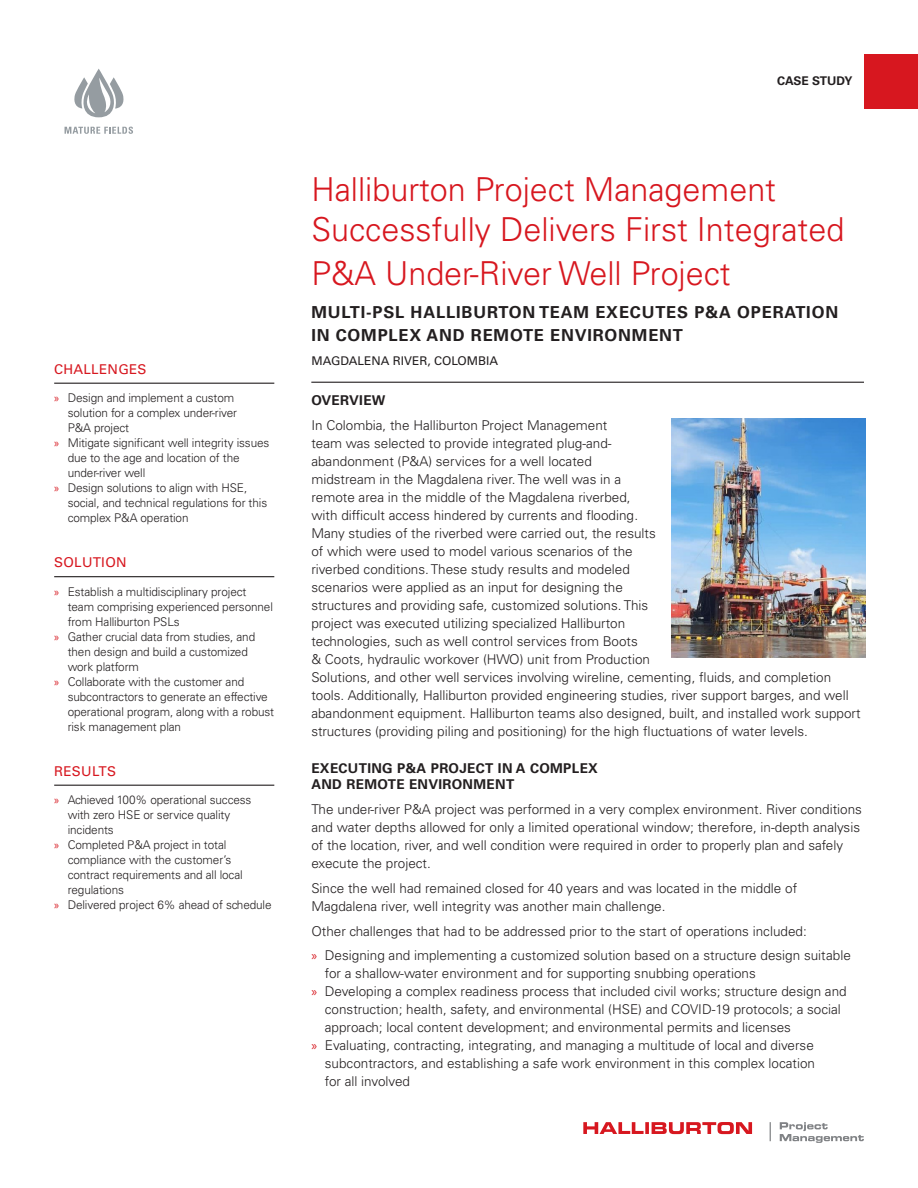
<style>
.page{position:relative;width:918px;height:1188px;background:#fff}
.page>*{position:absolute;margin:0;border:0;box-sizing:border-box;transform-origin:0 0}
.Case_Study_Title___2{font:300 33px/40.5px "Univers LT Std";color:#d7171f}
.Subhead{font:700 16.5px/22.5px "Univers LT Std";letter-spacing:.05em;color:#231f20}
.Body{font:300 13.5px/18px "Univers LT Std";color:#231f20}
.Body_Header{font:700 13.5px/16.5px "Univers LT Std";letter-spacing:.025em;color:#231f20}
.Sidebar_Header_With{font:13.5px "Univers LT Std";letter-spacing:.02em;color:#d7171f}
.t1{font:300 12px/15px "Univers LT Std";letter-spacing:-.01em;color:#231f20}
.Case_Study_Title___2-2{font:12px "Univers LT Std";color:#231f20}
.t2{font:700 12px "Univers LT Std";color:#231f20}
.s1{font-family:"Myriad Pro";font-weight:400;color:#d7171f}
</style>
<div class="page">
<hr style="left:311px;top:382px;width:553px;height:1px;background:#231f20">
<hr style="left:54px;top:383px;width:220px;height:1px;background:#231f20">
<hr style="left:54px;top:576px;width:220px;height:1px;background:#231f20">
<hr style="left:54px;top:785px;width:220px;height:1px;background:#231f20">
<img style="left:671px;top:418px;width:195px;height:240px">
<div style="left:864px;top:54px;width:54px;height:55px;background:#d7171f"></div>
<svg style="left:65px;top:127px;width:68px;height:7px"></svg>
<svg style="left:74px;top:69px;width:50px;height:48px"></svg>
<svg style="left:583px;top:1122px;width:169px;height:12px"></svg>
<svg style="left:780px;top:1122px;width:84px;height:21px"></svg>
<svg style="left:770px;top:1122px;width:1px;height:19px"></svg>
<p class="Sidebar_Header_With" style="left:54px;top:361px;width:94px">CHALLENGES</p>
<p class="t1" style="left:68px;top:391px;width:171px;text-indent:-14px"><span class="s1">»</span> Design and implement a custom solution for a complex under-river<br>P&amp;A project</p>
<p class="t1" style="left:68px;top:436px;width:203px;text-indent:-14px"><span class="s1">»</span> Mitigate significant well integrity issues due to the age and location of the under-river well</p>
<p class="t1" style="left:68px;top:481px;width:201px;text-indent:-14px"><span class="s1">»</span> Design solutions to align with HSE, social, and technical regulations for this complex P&amp;A operation</p>
<p class="Sidebar_Header_With" style="left:54px;top:555px;width:74px">SOLUTION</p>
<p class="t1" style="left:68px;top:584px;width:207px;text-indent:-14px"><span class="s1">»</span> Establish a multidisciplinary project team comprising experienced personnel from Halliburton PSLs</p>
<p class="t1" style="left:68px;top:629px;width:189px;text-indent:-14px"><span class="s1">»</span> Gather crucial data from studies, and then design and build a customized work platform</p>
<p class="t1" style="left:68px;top:674px;width:208px;text-indent:-14px"><span class="s1">»</span> Collaborate with the customer and subcontractors to generate an effective operational program, along with a robust risk management plan</p>
<p class="Sidebar_Header_With" style="left:54px;top:763px;width:63px">RESULTS</p>
<p class="t1" style="left:68px;top:793px;width:185px;text-indent:-14px"><span class="s1">»</span> Achieved 100% operational success with zero HSE or service quality incidents</p>
<p class="t1" style="left:68px;top:838px;width:177px;text-indent:-14px"><span class="s1">»</span> Completed P&amp;A project in total compliance with the customer’s contract requirements and all local regulations</p>
<p class="t1" style="left:54px;top:898px;width:219px"><span class="s1">»</span> Delivered project 6% ahead of schedule</p>
<p class="t2" style="left:777px;top:74px;width:77px">CASE STUDY</p>
<p class="Case_Study_Title___2" style="left:311px;top:169px;width:535px">Halliburton Project Management<br>Successfully Delivers First Integrated</p>
<p class="Case_Study_Title___2" style="left:311px;top:253px;width:421px">P&amp;A Under-River Well Project</p>
<p class="Subhead" style="left:311px;top:301px;width:528px">MULTI-PSL HALLIBURTON TEAM EXECUTES P&amp;A OPERATION<br>IN COMPLEX AND REMOTE ENVIRONMENT</p>
<p class="Case_Study_Title___2-2" style="left:311px;top:353px;width:188px">MAGDALENA RIVER, COLOMBIA</p>
<p class="Body_Header" style="left:311px;top:393px;width:76px">OVERVIEW</p>
<p class="Body" style="left:311px;top:416px;width:551px">In Colombia, the Halliburton Project Management<br>team was selected to provide integrated plug-and-<br>abandonment (P&amp;A) services for a well located<br>midstream in the Magdalena river. The well was in a<br>remote area in the middle of the Magdalena riverbed,<br>with difficult access hindered by currents and flooding.<br>Many studies of the riverbed were carried out, the results<br>of which were used to model various scenarios of the<br>riverbed conditions. These study results and modeled<br>scenarios were applied as an input for designing the<br>structures and providing safe, customized solutions. This<br>project was executed utilizing specialized Halliburton<br>technologies, such as well control services from Boots<br>&amp; Coots, hydraulic workover (HWO) unit from Production<br>Solutions, and other well services involving wireline, cementing, fluids, and completion tools. Additionally, Halliburton provided engineering studies, river support barges, and well abandonment equipment. Halliburton teams also designed, built, and installed work support structures (providing piling and positioning) for the high fluctuations of water levels.</p>
<p class="Body_Header" style="left:311px;top:760px;width:288px">EXECUTING P&amp;A PROJECT IN A COMPLEX<br>AND REMOTE ENVIRONMENT</p>
<p class="Body" style="left:311px;top:800px;width:552px">The under-river P&amp;A project was performed in a very complex environment. River conditions and water depths allowed for only a limited operational window; therefore, in-depth analysis of the location, river, and well condition were required in order to properly plan and safely execute the project.</p>
<p class="Body" style="left:311px;top:879px;width:487px">Since the well had remained closed for 40 years and was located in the middle of<br>Magdalena river, well integrity was another main challenge.</p>
<p class="Body" style="left:311px;top:922px;width:497px">Other challenges that had to be addressed prior to the start of operations included:</p>
<p class="Body" style="left:325px;top:947px;width:527px;text-indent:-14px"><span class="s1">»</span> Designing and implementing a customized solution based on a structure design suitable for a shallow-water environment and for supporting snubbing operations</p>
<p class="Body" style="left:325px;top:983px;width:523px;text-indent:-14px"><span class="s1">»</span> Developing a complex readiness process that included civil works; structure design and construction; health, safety, and environmental (HSE) and COVID-19 protocols; a social approach; local content development; and environmental permits and licenses</p>
<p class="Body" style="left:325px;top:1037px;width:492px;text-align:justify;text-indent:-14px"><span class="s1">»</span> Evaluating, contracting, integrating, and managing a multitude of local and diverse subcontractors, and establishing a safe work environment in this complex location for all involved</p>
</div>
